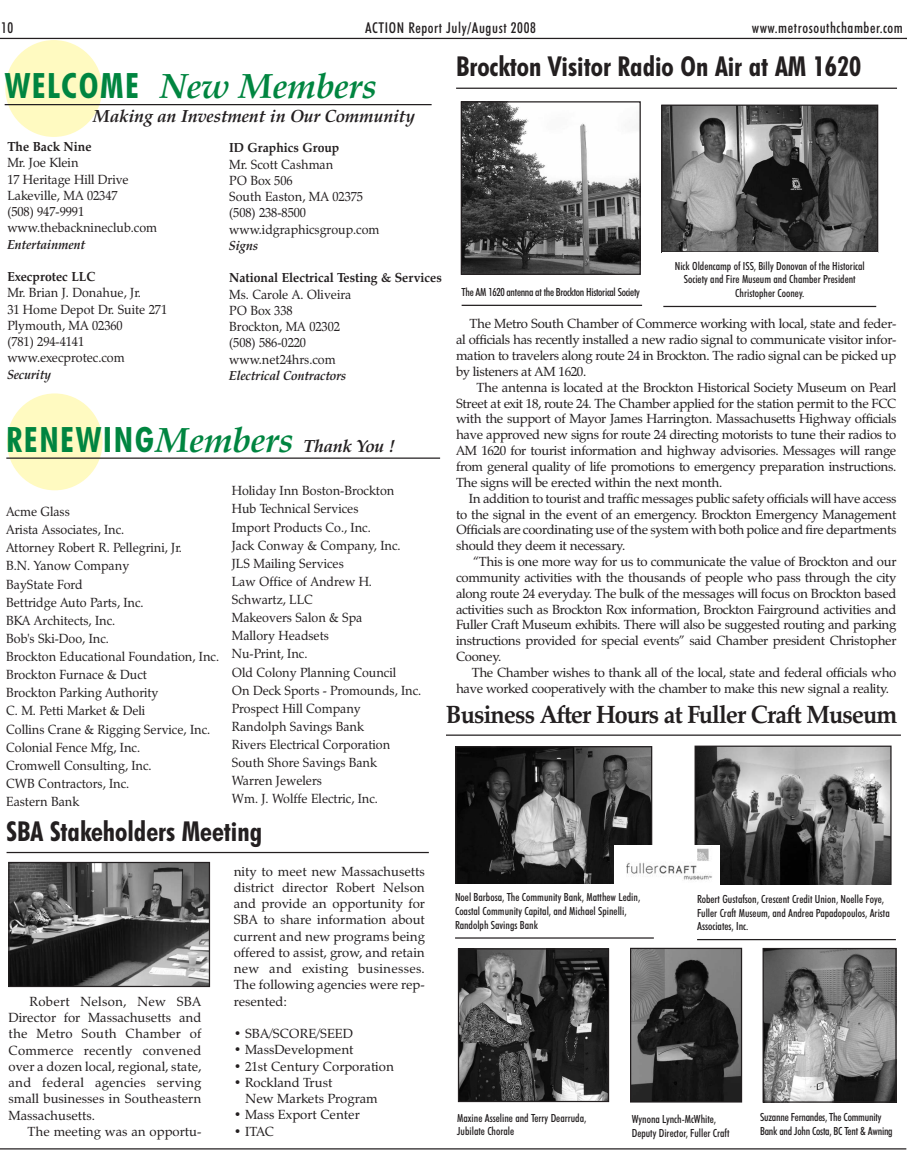
<style>
.page{position:relative;width:907px;height:1170px;background:#fff}
.page>*{position:absolute;margin:0;border:0;box-sizing:border-box;transform-origin:0 0}
.t1{font:italic 700 35px "Zapf Calligraphic 801 BT";color:#008540}
.t2{font:700 condensed 27.5px "Futura BT";color:#231f20}
.t3{font:700 25px "Zapf Calligraphic 801 BT";letter-spacing:-.035em;color:#231f20;scale:.95 1}
.t4{font:italic 700 17.5px "Zapf Calligraphic 801 BT";color:#231f20}
.t5{font:500 condensed 15px "Futura BT";letter-spacing:.04em;color:#231f20}
.t6{font:13.12px/15.9px "Zapf Calligraphic 801 BT";color:#231f20;text-align:justify}
.t7{font:13.12px/18.1px "Zapf Calligraphic 801 BT";color:#231f20;scale:.95 1}
.t8{font:13.12px/15.9px "Zapf Calligraphic 801 BT";letter-spacing:-.025em;color:#231f20}
.t9{font:700 13.12px "Zapf Calligraphic 801 BT";color:#231f20;scale:.95 1}
.t10{font:italic 700 13.12px "Zapf Calligraphic 801 BT";color:#231f20;scale:.95 1}
.t11{font:500 condensed 11.25px/13.8px "Futura BT";color:#231f20}
.t12{font:500 condensed 11.25px/13.5px "Futura BT";letter-spacing:-.02em;color:#231f20}
.t13{font:500 condensed 11.25px "Futura BT";letter-spacing:-.025em;color:#231f20}
.s1{font-family:"Futura BT";font-style:normal;font-stretch:condensed}
.s2{font-family:"Futura BT";font-style:normal;font-stretch:condensed;font-size:35px;color:#008540}
.s3{font-size:35px;color:#008540}
</style>
<div class="page">
<hr style="left:0;top:38px;width:906px;height:1px;background:#231f20">
<hr style="left:0;top:1148px;width:906px;height:2px;background:#231f20">
<div style="left:7px;top:393px;width:96px;height:97px;background:#fffac1;border-radius:50%"></div>
<hr style="left:6px;top:458px;width:434px;height:1px;background:#231f20">
<div style="left:5px;top:40px;width:97px;height:97px;background:#fffac1;border-radius:50%"></div>
<hr style="left:5px;top:104px;width:426px;height:1px;background:#231f20">
<hr style="left:446px;top:735px;width:454px;height:1px;background:#231f20">
<img style="left:663px;top:107px;width:213px;height:144px">
<div style="left:661px;top:105px;width:217px;height:148px;border:1px solid #231f20"></div>
<img style="left:462px;top:103px;width:176px;height:170px">
<div style="left:460px;top:101px;width:180px;height:174px;border:1px solid #231f20"></div>
<hr style="left:456px;top:88px;width:440px;height:1px;background:#231f20">
<hr style="left:461px;top:305px;width:181px;height:1px;background:#231f20">
<hr style="left:7px;top:852px;width:421px;height:1px;background:#231f20">
<img style="left:10px;top:864px;width:198px;height:121px">
<div style="left:8px;top:862px;width:202px;height:125px;border:1px solid #231f20"></div>
<img style="left:764px;top:950px;width:130px;height:151px">
<div style="left:762px;top:948px;width:134px;height:155px;border:1px solid #231f20"></div>
<img style="left:460px;top:950px;width:147px;height:150px">
<div style="left:458px;top:948px;width:151px;height:154px;border:1px solid #231f20"></div>
<img style="left:696px;top:748px;width:193px;height:137px">
<div style="left:694px;top:746px;width:197px;height:141px;border:1px solid #231f20"></div>
<img style="left:457px;top:748px;width:193px;height:136px">
<div style="left:455px;top:746px;width:197px;height:140px;border:1px solid #231f20"></div>
<img style="left:631px;top:950px;width:109px;height:151px">
<div style="left:629px;top:948px;width:113px;height:155px;border:1px solid #231f20"></div>
<div style="left:614px;top:845px;width:106px;height:43px;background:#fff"></div>
<img style="left:626px;top:848px;width:86px;height:32px">
<div style="left:453px;top:884px;width:202px;height:60px;background:#fff"></div>
<hr style="left:455px;top:937px;width:198px;height:2px;background:#231f20">
<div style="left:695px;top:886px;width:201px;height:60px;background:#fff"></div>
<hr style="left:697px;top:939px;width:198px;height:1px;background:#231f20">
<div style="left:662px;top:252px;width:215px;height:62px;background:#fff"></div>
<hr style="left:663px;top:306px;width:213px;height:1px;background:#231f20">
<p class="t5" style="left:1px;top:23px;width:14px">10</p>
<p class="t5" style="left:365px;top:23px;width:172px">ACTION Report July/August 2008</p>
<p class="t5" style="left:751px;top:23px;width:153px">www.metrosouthchamber.com</p>
<h1 class="t1" style="left:5px;top:73px;width:374px"><span class="s1">WELCOME</span> New Members</h1>
<h2 class="t2" style="left:456px;top:57px;width:406px">Brockton Visitor Radio On Air at AM 1620</h2>
<h3 class="t4" style="left:93px;top:109px;width:323px">Making an Investment in Our Community</h3>
<p class="t9" style="left:229px;top:143px;width:118px">ID Graphics Group</p>
<p class="t7" style="left:229px;top:158px;width:160px;line-height:16.2px">Mr. Scott Cashman<br>PO Box 506<br>South Easton, MA 02375 (508) 238-8500 www.idgraphicsgroup.com</p>
<p class="t10" style="left:229px;top:240px;width:32px">Signs</p>
<p class="t9" style="left:229px;top:273px;width:225px">National Electrical Testing &amp; Services</p>
<p class="t7" style="left:229px;top:288px;width:130px;line-height:16.2px">Ms. Carole A. Oliveira<br>PO Box 338<br>Brockton, MA 02302 (508) 586-0220 www.net24hrs.com</p>
<p class="t10" style="left:229px;top:370px;width:125px">Electrical Contractors</p>
<p class="t9" style="left:7px;top:142px;width:90px">The Back Nine</p>
<p class="t7" style="left:7px;top:157px;width:159px;line-height:16.2px">Mr. Joe Klein<br>17 Heritage Hill Drive<br>Lakeville, MA 02347<br>(508) 947-9991 www.thebacknineclub.com</p>
<p class="t10" style="left:7px;top:239px;width:84px">Entertainment</p>
<p class="t9" style="left:7px;top:272px;width:94px">Execprotec LLC</p>
<p class="t7" style="left:7px;top:287px;width:170px;line-height:16.2px">Mr. Brian J. Donahue, Jr.<br>31 Home Depot Dr. Suite 271<br>Plymouth, MA 02360<br>(781) 294-4141 www.execprotec.com</p>
<p class="t10" style="left:7px;top:369px;width:48px">Security</p>
<p class="t11" style="left:674px;top:260px;width:191px;text-align:center">Nick Oldencamp of ISS, Billy Donovan of the Historical<br>Society and Fire Museum and Chamber President<br>Christopher Cooney.</p>
<p class="t13" style="left:461px;top:288px;width:180px">The AM 1620 antenna at the Brockton Historical Society</p>
<p class="t6" style="left:456px;top:318px;width:442px;text-indent:13px">The Metro South Chamber of Commerce working with local, state and feder&shy;al officials has recently installed a new radio signal to communicate visitor infor&shy;mation to travelers along route 24 in Brockton. The radio signal can be picked up by listeners at AM 1620.</p>
<p class="t6" style="left:456px;top:381px;width:442px;text-indent:20px">The antenna is located at the Brockton Historical Society Museum on Pearl Street at exit 18, route 24. The Chamber applied for the station permit to the FCC with the support of Mayor James Harrington. Massachusetts Highway officials have approved new signs for route 24 directing motorists to tune their radios to AM 1620 for tourist information and highway advisories. Messages will range from general quality of life promotions to emergency preparation instructions.<br>The signs will be erected within the next month.</p>
<p class="t6" style="left:456px;top:492px;width:442px;text-indent:13px">In addition to tourist and traffic messages public safety officials will have access to the signal in the event of an emergency. Brockton Emergency Management Officials are coordinating use of the system with both police and fire departments should they deem it necessary.</p>
<p class="t6" style="left:456px;top:556px;width:442px;text-indent:18px">“This is one more way for us to communicate the value of Brockton and our community activities with the thousands of people who pass through the city along route 24 everyday. The bulk of the messages will focus on Brockton based activities such as Brockton Rox information, Brockton Fairground activities and Fuller Craft Museum exhibits. There will also be suggested routing and parking instructions provided for special events” said Chamber president Christopher Cooney.</p>
<p class="t8" style="left:456px;top:667px;width:442px;text-indent:16px">The Chamber wishes to thank all of the local, state and federal officials who have worked cooperatively with the chamber to make this new signal a reality.</p>
<h3 class="t4" style="left:6px;top:439px;width:390px"><span class="s2">RENEWING</span><span class="s3">Members</span> Thank You !</h3>
<p class="t7" style="left:232px;top:484px;width:201px">Holiday Inn Boston-Brockton<br>Hub Technical Services<br>Import Products Co., Inc.<br>Jack Conway &amp; Company, Inc.<br>JLS Mailing Services<br>Law Office of Andrew H.<br>Schwartz, LLC<br>Makeovers Salon &amp; Spa<br>Mallory Headsets<br>Nu-Print, Inc.<br>Old Colony Planning Council<br>On Deck Sports - Promounds, Inc.<br>Prospect Hill Company<br>Randolph Savings Bank<br>Rivers Electrical Corporation<br>South Shore Savings Bank<br>Warren Jewelers<br>Wm. J. Wolffe Electric, Inc.</p>
<p class="t7" style="left:6px;top:505px;width:226px">Acme Glass<br>Arista Associates, Inc.<br>Attorney Robert R. Pellegrini, Jr.<br>B.N. Yanow Company<br>BayState Ford<br>Bettridge Auto Parts, Inc.<br>BKA Architects, Inc.<br>Bob's Ski-Doo, Inc.<br>Brockton Educational Foundation, Inc.<br>Brockton Furnace &amp; Duct<br>Brockton Parking Authority<br>C. M. Petti Market &amp; Deli<br>Collins Crane &amp; Rigging Service, Inc.<br>Colonial Fence Mfg, Inc.<br>Cromwell Consulting, Inc.<br>CWB Contractors, Inc.<br>Eastern Bank</p>
<h3 class="t3" style="left:446px;top:705px;width:476px">Business After Hours at Fuller Craft Museum</h3>
<h2 class="t2" style="left:7px;top:821px;width:257px">SBA Stakeholders Meeting</h2>
<p class="t6" style="left:9px;top:995px;width:194px;line-height:16.2px;text-indent:21px">Robert Nelson, New SBA Director for Massachusetts and the Metro South Chamber of Commerce recently convened over a dozen local, regional, state, and federal agencies serving small businesses in Southeastern Massachusetts.</p>
<p class="t6" style="left:28px;top:1126px;width:175px">The meeting was an opportu-</p>
<p class="t6" style="left:234px;top:865px;width:193px;line-height:16.2px">nity to meet new Massachusetts district director Robert Nelson and provide an opportunity for SBA to share information about current and new programs being offered to assist, grow, and retain new and existing businesses.<br>The following agencies were rep&shy;resented:</p>
<p class="t6" style="left:234px;top:1028px;width:121px">• SBA/SCORE/SEED</p>
<p class="t6" style="left:234px;top:1044px;width:121px">• MassDevelopment</p>
<p class="t6" style="left:234px;top:1060px;width:162px">• 21st Century Corporation</p>
<p class="t6" style="left:245px;top:1076px;width:133px;line-height:16.2px;text-indent:-12px">• Rockland Trust<br>New Markets Program</p>
<p class="t6" style="left:234px;top:1109px;width:127px">• Mass Export Center</p>
<p class="t6" style="left:234px;top:1125px;width:42px">• ITAC</p>
<p class="t11" style="left:455px;top:892px;width:186px">Noel Barbosa, The Community Bank, Matthew Ledin,<br>Coastal Community Capital, and Michael Spinelli,<br>Randolph Savings Bank</p>
<p class="t11" style="left:697px;top:894px;width:194px">Robert Gustafson, Crescent Credit Union, Noelle Foye,<br>Fuller Craft Museum, and Andrea Papadopoulos, Arista<br>Associates, Inc.</p>
<p class="t11" style="left:457px;top:1113px;width:130px">Maxine Asseline and Terry Dearruda,<br>Jubilate Chorale</p>
<p class="t11" style="left:631px;top:1114px;width:99px">Wynona Lynch-McWhite,<br>Deputy Director, Fuller Craft</p>
<p class="t12" style="left:759px;top:1112px;width:134px">Suzanne Fernandes, The Community<br>Bank and John Costa, BC Tent &amp; Awning</p>
</div>
